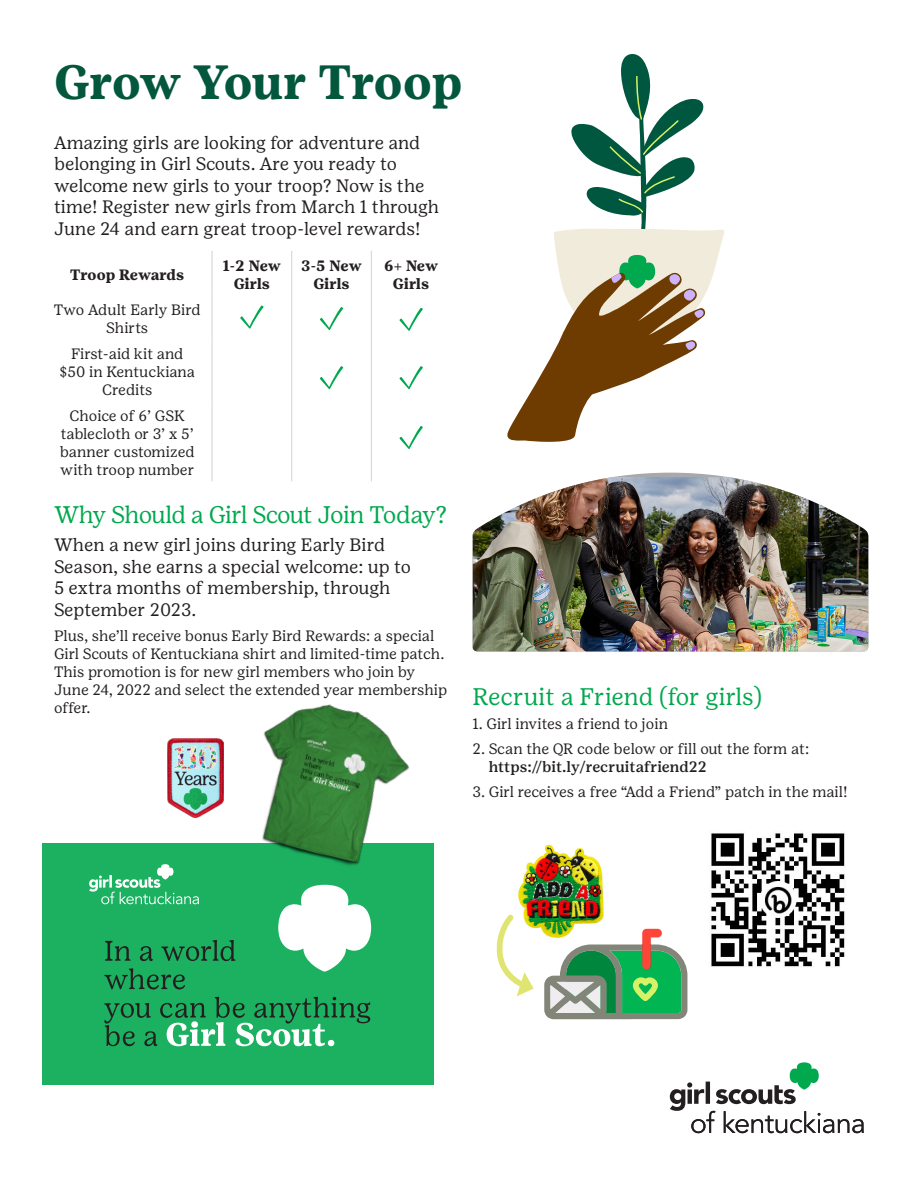
<style>
.page{position:relative;width:918px;height:1188px;background:#fff}
.page>*{position:absolute;margin:0;border:0;box-sizing:border-box;transform-origin:0 0}
.Page_Title{font:700 48px "Girl Scout Text";letter-spacing:-.015em;color:#03573d}
.t1{font:24px "Girl Scout Text";letter-spacing:-.04em;color:#00a84e}
.t2{font:24px "Girl Scout Text";color:#00a84e}
.t3{font:18px/21.6px "Girl Scout Text";letter-spacing:-.005em;color:#231f20}
.t4{font:15px/18px "Girl Scout Text";color:#231f20;text-align:center}
.t5{font:700 15px/18px "Girl Scout Text";letter-spacing:-.005em;color:#231f20;text-align:center}
.s1{font-weight:500}
</style>
<div class="page">
<svg style="left:544px;top:929px;width:143px;height:90px"></svg>
<img style="left:710px;top:833px;width:135px;height:134px">
<svg style="left:507px;top:54px;width:218px;height:388px"></svg>
<img style="left:168px;top:738px;width:24px;height:79px">
<svg style="left:670px;top:1062px;width:194px;height:71px"></svg>
<svg style="left:614px;top:473px;width:113px;height:4px"></svg>
<img style="left:473px;top:477px;width:395px;height:174px">
<img style="left:518px;top:844px;width:90px;height:93px">
<div style="left:42px;top:843px;width:392px;height:241px;background:#1bb161"></div>
<svg style="left:278px;top:896px;width:93px;height:76px"></svg>
<svg style="left:89px;top:864px;width:110px;height:40px"></svg>
<svg style="left:104px;top:997px;width:266px;height:49px"></svg>
<svg style="left:104px;top:968px;width:81px;height:21px"></svg>
<svg style="left:105px;top:940px;width:130px;height:21px"></svg>
<img style="left:192px;top:704px;width:217px;height:192px">
<svg style="left:497px;top:912px;width:37px;height:84px"></svg>
<hr style="left:212px;top:251px;width:1px;height:44px;background:#d1d2d4">
<hr style="left:291px;top:251px;width:1px;height:44px;background:#d1d2d4">
<hr style="left:371px;top:251px;width:1px;height:44px;background:#d1d2d4">
<hr style="left:212px;top:295px;width:1px;height:44px;background:#d1d2d4">
<hr style="left:291px;top:295px;width:1px;height:44px;background:#d1d2d4">
<hr style="left:371px;top:295px;width:1px;height:44px;background:#d1d2d4">
<hr style="left:212px;top:339px;width:1px;height:62px;background:#d1d2d4">
<hr style="left:291px;top:339px;width:1px;height:62px;background:#d1d2d4">
<hr style="left:371px;top:339px;width:1px;height:62px;background:#d1d2d4">
<hr style="left:212px;top:401px;width:1px;height:80px;background:#d1d2d4">
<hr style="left:291px;top:401px;width:1px;height:80px;background:#d1d2d4">
<hr style="left:371px;top:401px;width:1px;height:80px;background:#d1d2d4">
<svg style="left:240px;top:305px;width:24px;height:24px"></svg>
<svg style="left:320px;top:307px;width:23px;height:23px"></svg>
<svg style="left:399px;top:308px;width:24px;height:23px"></svg>
<svg style="left:320px;top:366px;width:23px;height:23px"></svg>
<svg style="left:399px;top:366px;width:24px;height:23px"></svg>
<svg style="left:399px;top:426px;width:24px;height:23px"></svg>
<p class="Page_Title" style="left:54px;top:53px;width:410px">Grow Your Troop</p>
<p class="t3" style="left:54px;top:131px;width:387px">Amazing girls are looking for adventure and belonging in Girl Scouts. Are you ready to welcome new girls to your troop? Now is the time! Register new girls from March 1 through June 24 and earn great troop-level rewards!</p>
<p class="t5" style="left:70px;top:266px;width:115px">Troop Rewards</p>
<p class="t5" style="left:223px;top:257px;width:60px">1-2 New<br>Girls</p>
<p class="t5" style="left:301px;top:257px;width:62px">3-5 New<br>Girls</p>
<p class="t5" style="left:384px;top:257px;width:56px">6+ New<br>Girls</p>
<p class="t4" style="left:54px;top:301px;width:148px">Two Adult Early Bird<br>Shirts</p>
<p class="t4" style="left:60px;top:345px;width:137px">First-aid kit and $50 in Kentuckiana<br>Credits</p>
<p class="t4" style="left:60px;top:407px;width:136px">Choice of 6’ GSK tablecloth or 3’ x 5’ banner customized with troop number</p>
<p class="t1" style="left:54px;top:500px;width:395px">Why Should a Girl Scout Join Today?</p>
<p class="t3" style="left:54px;top:534px;width:359px">When a new girl joins during Early Bird Season, she earns a special welcome: up to 5 extra months of membership, through September 2023.</p>
<p class="t4" style="left:54px;top:626px;width:395px;text-align:left">Plus, she’ll receive bonus Early Bird Rewards: a special Girl Scouts of Kentuckiana shirt and limited-time patch.<br>This promotion is for new girl members who join by June 24, 2022 and select the extended year membership offer.</p>
<p class="t2" style="left:472px;top:682px;width:291px">Recruit a Friend (for girls)</p>
<p class="t4" style="left:472px;top:715px;width:197px">1. Girl invites a friend to join</p>
<p class="t4" style="left:489px;top:740px;width:322px;text-align:left;text-indent:-16px">2. Scan the QR code below or fill out the form at: <span class="s1">https://bit.ly/recruitafriend22</span></p>
<p class="t4" style="left:472px;top:782px;width:377px">3. Girl receives a free “Add a Friend” patch in the mail!</p>
</div>
